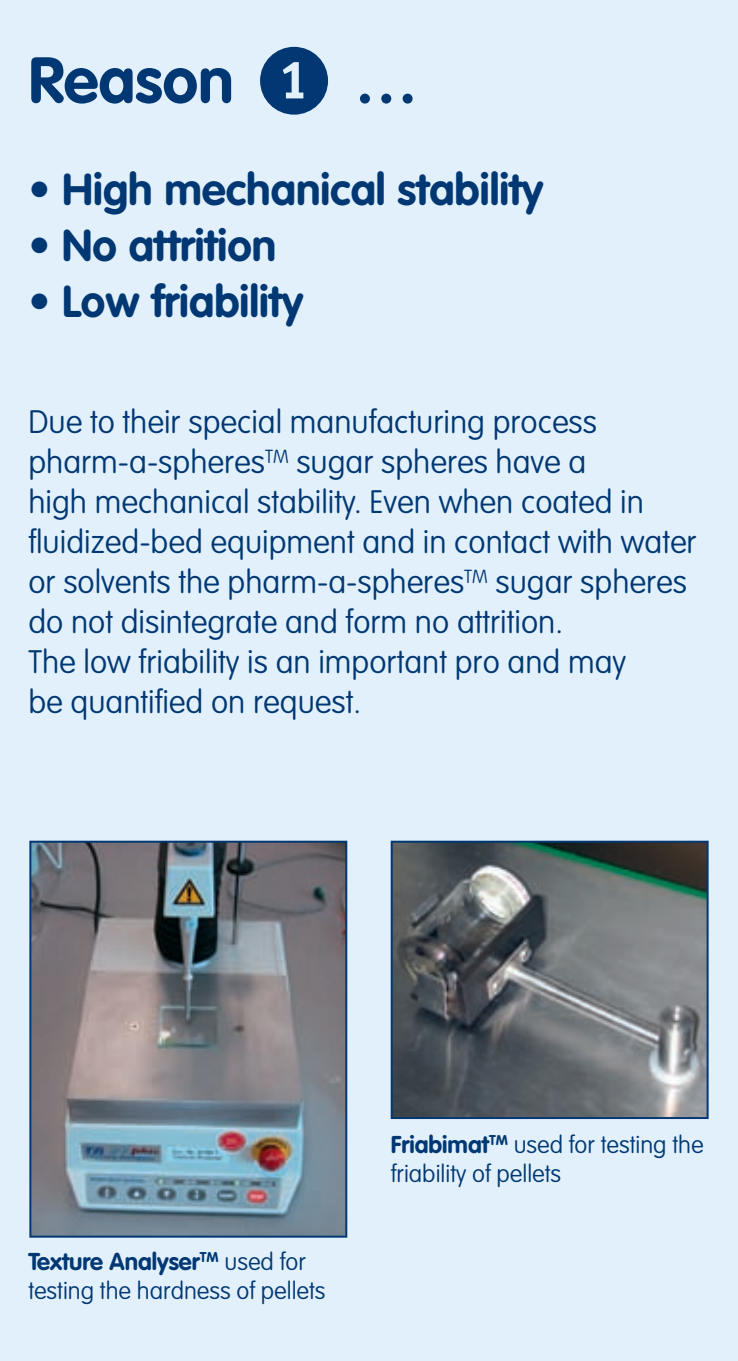
<style>
.page{position:relative;width:738px;height:1361px;background:#fff}
.page>*{position:absolute;margin:0;border:0;box-sizing:border-box;transform-origin:0 0}
.t1{font:700 64px "VAG Rounded";color:#013874}
.t2{font:700 44px "VAG Rounded";color:#013874}
.t3{font:100 32px/40px "VAG Rounded";color:#013874}
.t4{font:100 24px/28.8px "VAG Rounded";color:#013874}
.s1{font-weight:700}
</style>
<div class="page">
<div style="left:0;top:0;width:737px;height:1361px;background:#e1f0fa"></div>
<img style="left:29px;top:840px;width:318px;height:397px">
<svg style="left:390px;top:840px;width:318px;height:279px;background:#656b6f"></svg>
<h1 class="t1" style="left:28px;top:43px;width:207px">Reason</h1>
<h1 class="t1" style="left:354px;top:43px;width:65px">…</h1>
<h2 class="t2" style="left:28px;top:163px;width:516px">• High mechanical stability</h2>
<h2 class="t2" style="left:28px;top:219px;width:249px">• No attrition</h2>
<h2 class="t2" style="left:28px;top:275px;width:276px">• Low friability</h2>
<p class="t3" style="left:28px;top:402px;width:669px">Due to their special manufacturing process pharm-a-spheres<sup>TM</sup> sugar spheres have a<br>high mechanical stability. Even when coated in fluidized-bed equipment and in contact with water or solvents the pharm-a-spheres<sup>TM</sup> sugar spheres do not disintegrate and form no attrition.<br>The low friability is an important pro and may<br>be quantified on request.</p>
<p class="t4" style="left:28px;top:1247px;width:298px"><span class="s1">Texture Analyser</span><sup>TM</sup> used for testing the hardness of pellets</p>
<p class="t4" style="left:390px;top:1130px;width:314px"><span class="s1">Friabimat</span><sup>TM</sup> used for testing the friability of pellets</p>
</div>
